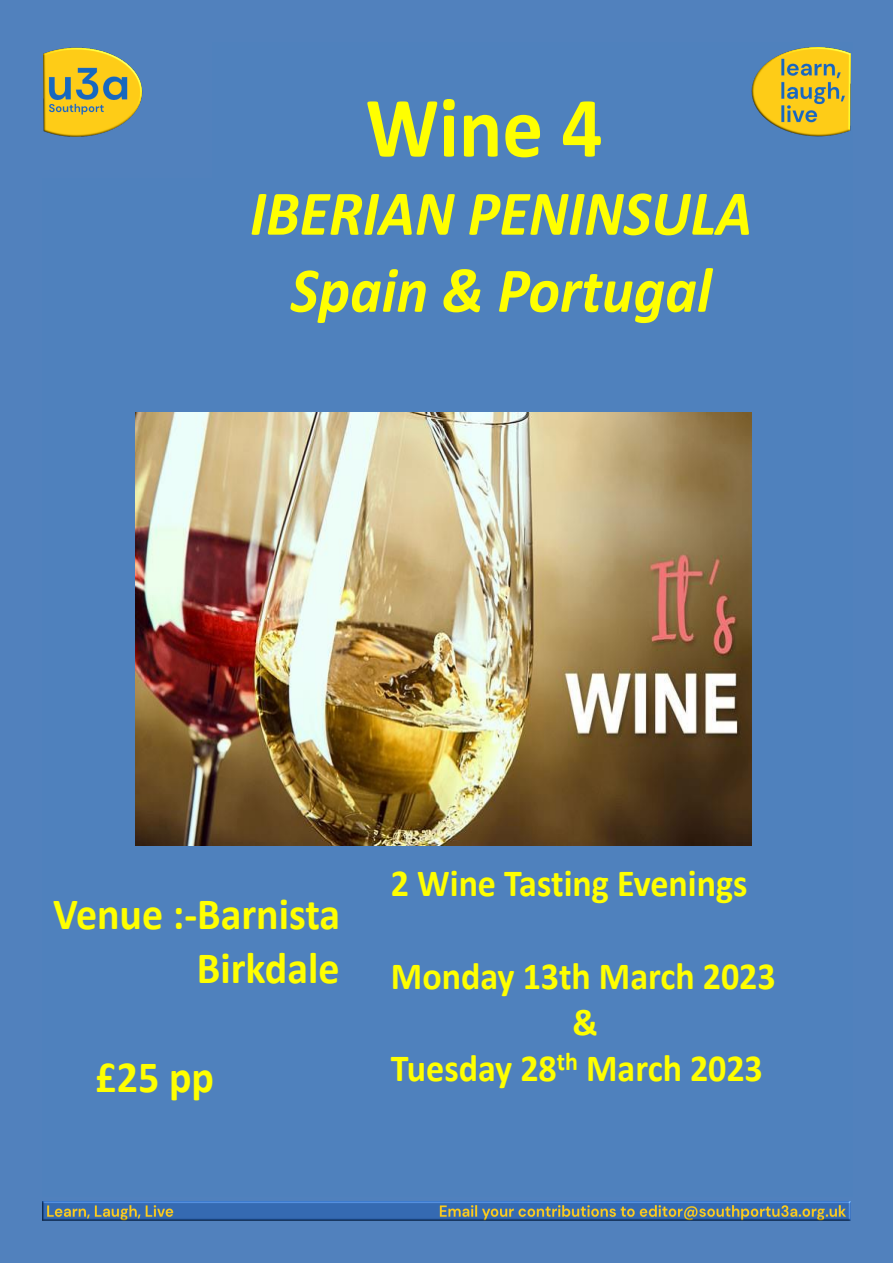
<style>
.page{position:relative;width:893px;height:1263px;background:#5181bd}
.page>*{position:absolute;margin:0;border:0;box-sizing:border-box;transform-origin:0 0}
.t1{font:700 86.55px "Calibri";color:#ff0;scale:.94 1}
.t2{font:italic 700 64.05px/76.9px "Calibri";color:#ff0;text-align:center;scale:.94 1}
.t3{font:700 44.85px/53.8px "Calibri";color:#ff0;text-align:right;scale:.94 1}
.t4{font:700 38.55px/46.2px "Calibri";color:#ff0;text-align:center;scale:.94 1}
</style>
<div class="page">
<img style="left:135px;top:412px;width:616px;height:433px">
<img style="left:43px;top:1202px;width:808px;height:18px">
<img style="left:43px;top:47px;width:807px;height:89px">
<h1 class="t1" style="left:366px;top:91px;width:254px">Wine 4</h1>
<h2 class="t2" style="left:250px;top:180px;width:536px">IBERIAN PENINSULA<br>Spain &amp; Portugal</h2>
<p class="t3" style="left:53px;top:891px;width:307px">Venue :-Barnista<br>Birkdale</p>
<p class="t3" style="left:96px;top:1054px;width:128px">£25 pp</p>
<p class="t4" style="left:391px;top:863px;width:381px">2 Wine Tasting Evenings</p>
<p class="t4" style="left:391px;top:956px;width:411px">Monday 13th March 2023 &amp;<br>Tuesday 28<sup>th</sup> March 2023</p>
</div>
